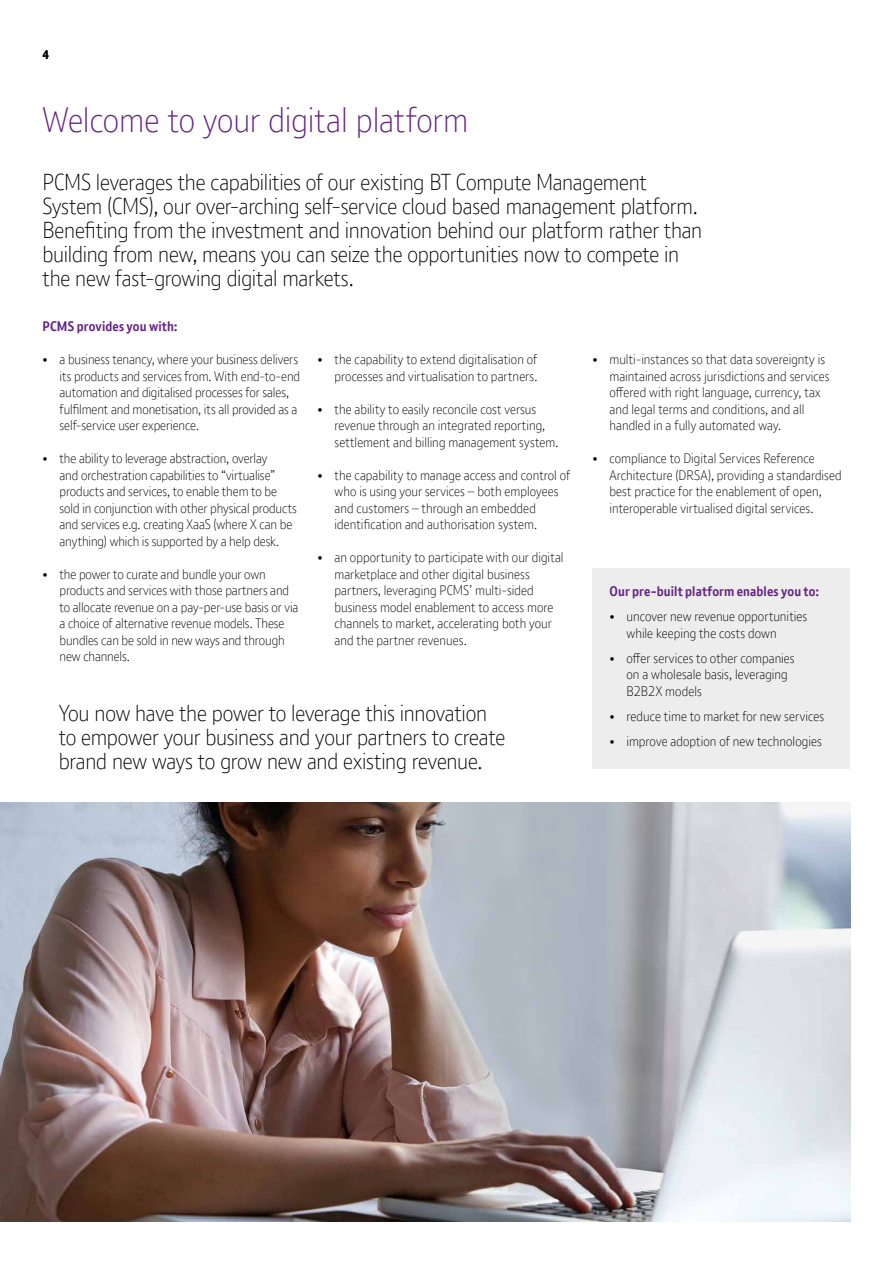
<style>
.page{position:relative;width:893px;height:1263px;background:#fff}
.page>*{position:absolute;margin:0;border:0;box-sizing:border-box;transform-origin:0 0}
.Document_title_BT_Li{font:300 34.5px "BT Font";letter-spacing:-.005em;color:#662383}
.Introduction_copy_BT{font:300 22.5px/24px "BT Font";letter-spacing:-.01em;color:#000}
.Body_bullets_BT_Ligh{font:300 13.5px/16.5px "BT Font";color:#000}
.Body_heading_BT_Bold{font:700 13.5px "BT Font";letter-spacing:.01em;color:#662383}
.Page_No_s{font:700 12px "BT Font";color:#000}
</style>
<div class="page">
<img style="left:0;top:802px;width:850px;height:419px">
<div style="left:592px;top:569px;width:258px;height:200px;background:#ededed"></div>
<p class="Page_No_s" style="left:43px;top:47px;width:8px">4</p>
<p class="Document_title_BT_Li" style="left:43px;top:97px;width:427px">Welcome to your digital platform</p>
<p class="Introduction_copy_BT" style="left:43px;top:170px;width:661px">PCMS leverages the capabilities of our existing BT Compute Management System (CMS), our over-arching self-service cloud based management platform.<br>Benefiting from the investment and innovation behind our platform rather than building from new, means you can seize the opportunities now to compete in the new fast-growing digital markets.</p>
<p class="Body_heading_BT_Bold" style="left:43px;top:318px;width:137px">PCMS provides you with:</p>
<p class="Body_bullets_BT_Ligh" style="left:60px;top:351px;width:242px;text-indent:-17px">• a business tenancy, where your business delivers its products and services from. With end-to-end automation and digitalised processes for sales, fulfilment and monetisation, its all provided as a self-service user experience.</p>
<p class="Body_bullets_BT_Ligh" style="left:60px;top:450px;width:239px;text-indent:-17px">• the ability to leverage abstraction, overlay<br>and orchestration capabilities to “virtualise” products and services, to enable them to be sold in conjunction with other physical products and services e.g. creating XaaS (where X can be anything) which is supported by a help desk.</p>
<p class="Body_bullets_BT_Ligh" style="left:60px;top:566px;width:240px;text-indent:-17px">• the power to curate and bundle your own products and services with those partners and to allocate revenue on a pay-per-use basis or via a choice of alternative revenue models. These bundles can be sold in new ways and through new channels.</p>
<p class="Body_bullets_BT_Ligh" style="left:317px;top:351px;width:221px;text-align:right">• the capability to extend digitalisation of processes and virtualisation to partners.</p>
<p class="Body_bullets_BT_Ligh" style="left:334px;top:401px;width:225px;text-indent:-17px">• the ability to easily reconcile cost versus revenue through an integrated reporting, settlement and billing management system.</p>
<p class="Body_bullets_BT_Ligh" style="left:334px;top:467px;width:237px;text-indent:-17px">• the capability to manage access and control of who is using your services – both employees and customers – through an embedded identification and authorisation system.</p>
<p class="Body_bullets_BT_Ligh" style="left:334px;top:549px;width:231px;text-indent:-17px">• an opportunity to participate with our digital marketplace and other digital business partners, leveraging PCMS’ multi-sided business model enablement to access more channels to market, accelerating both your and the partner revenues.</p>
<p class="Body_bullets_BT_Ligh" style="left:609px;top:351px;width:221px;text-indent:-17px">• multi-instances so that data sovereignty is maintained across jurisdictions and services offered with right language, currency, tax and legal terms and conditions, and all handled in a fully automated way.</p>
<p class="Body_bullets_BT_Ligh" style="left:609px;top:450px;width:234px;text-indent:-17px">• compliance to Digital Services Reference Architecture (DRSA), providing a standardised best practice for the enablement of open, interoperable virtualised digital services.</p>
<p class="Body_heading_BT_Bold" style="left:609px;top:582px;width:211px">Our pre-built platform enables you to:</p>
<p class="Body_bullets_BT_Ligh" style="left:626px;top:608px;width:182px;text-indent:-17px">• uncover new revenue opportunities while keeping the costs down</p>
<p class="Body_bullets_BT_Ligh" style="left:626px;top:649px;width:170px;text-indent:-17px">• offer services to other companies on a wholesale basis, leveraging<br>B2B2X models</p>
<p class="Body_bullets_BT_Ligh" style="left:609px;top:707px;width:216px">• reduce time to market for new services</p>
<p class="Body_bullets_BT_Ligh" style="left:609px;top:732px;width:214px">• improve adoption of new technologies</p>
<p class="Introduction_copy_BT" style="left:59px;top:701px;width:448px">You now have the power to leverage this innovation to empower your business and your partners to create brand new ways to grow new and existing revenue.</p>
</div>
